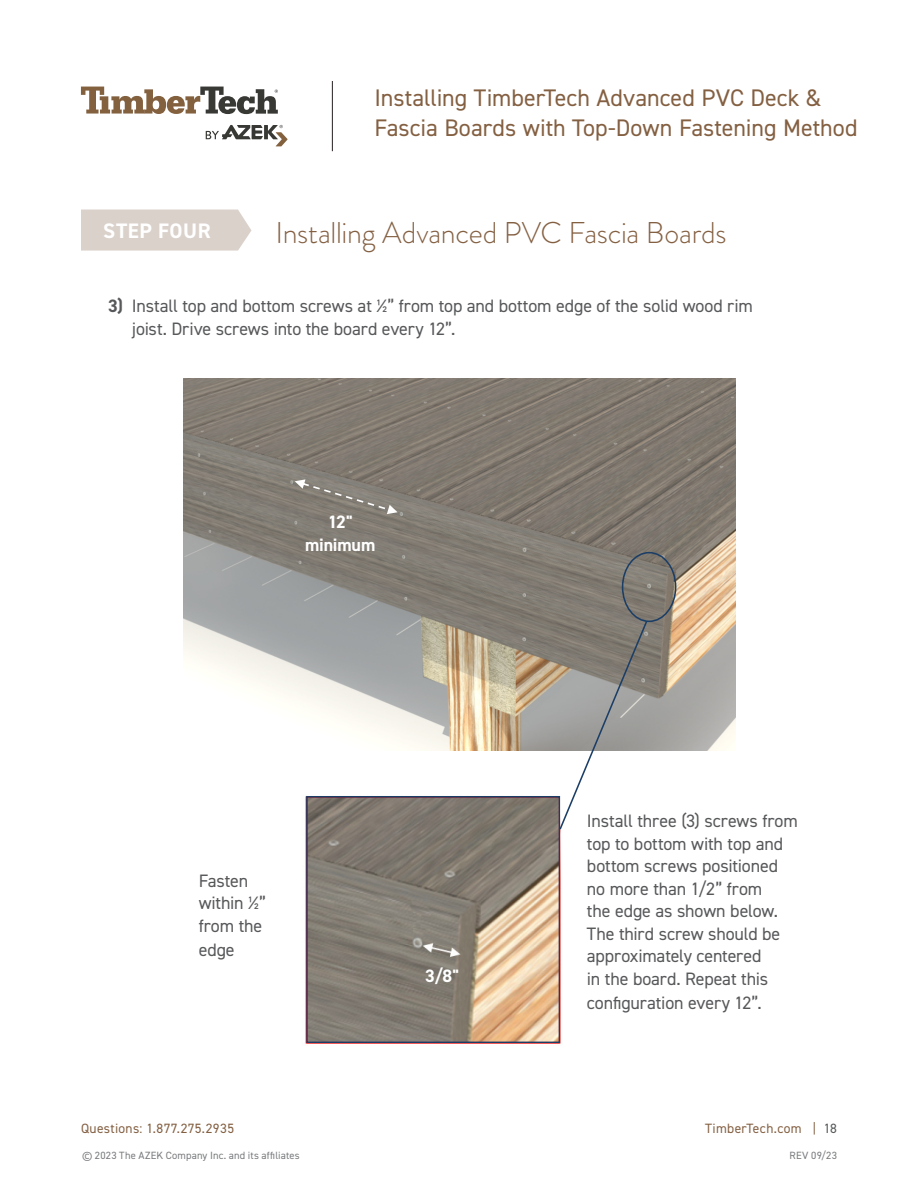
<style>
.page{position:relative;width:918px;height:1188px;background:#fff}
.page>*{position:absolute;margin:0;border:0;box-sizing:border-box;transform-origin:0 0}
.t1{font:300 30px "Brandon Grotesque";letter-spacing:-.01em;color:#846042}
.t2{font:24px/30.2px "DIN2014";color:#846042}
.t3{font:700 21px "DIN2014";letter-spacing:.025em;color:#fff}
.t4{font:18px/22.6px "DIN2014";letter-spacing:-.005em;color:#57585a}
.t5{font:700 18px/22.5px "DIN2014";letter-spacing:-.01em;color:#fff;text-align:center}
.t6{font:13.5px "DIN2014";letter-spacing:.025em;color:#846042}
.t7{font:10.5px "DIN2014";letter-spacing:.015em;color:#787a7d}
.s1{font-weight:700}
.s2{color:#57585a}
</style>
<div class="page">
<svg style="left:81px;top:87px;width:197px;height:27px"></svg>
<svg style="left:206px;top:125px;width:82px;height:21px"></svg>
<hr style="left:332px;top:81px;width:1px;height:70px;background:#231f20">
<img style="left:183px;top:378px;width:553px;height:372px">
<svg style="left:295px;top:479px;width:103px;height:35px;background:#8a857d"></svg>
<img style="left:305px;top:795px;width:256px;height:250px">
<div style="left:622px;top:552px;width:54px;height:70px;border:2px solid #1b3e67;border-radius:50%"></div>
<svg style="left:559px;top:619px;width:90px;height:211px"></svg>
<div style="left:306px;top:796px;width:254px;height:247px;border:2px solid #1b3e67"></div>
<div style="left:81px;top:210px;width:170px;height:41px;background:#dad1cb"></div>
<h2 class="t2" style="left:375px;top:82px;width:484px">Installing TimberTech Advanced PVC Deck &amp;<br>Fascia Boards with Top-Down Fastening Method</h2>
<p class="t3" style="left:103px;top:217px;width:109px">STEP FOUR</p>
<h1 class="t1" style="left:275px;top:212px;width:453px">Installing Advanced PVC Fascia Boards</h1>
<p class="t4" style="left:132px;top:294px;width:622px;text-indent:-24px"><span class="s1">3)</span> Install top and bottom screws at ½” from top and bottom edge of the solid wood rim joist. Drive screws into the board every 12”.</p>
<p class="t5" style="left:305px;top:510px;width:72px">12" minimum</p>
<p class="t4" style="left:199px;top:869px;width:69px">Fasten within ½” from the edge</p>
<p class="t5" style="left:425px;top:964px;width:35px">3/8"</p>
<p class="t4" style="left:587px;top:810px;width:212px">Install three (3) screws from top to bottom with top and bottom screws positioned no more than 1/2” from<br>the edge as shown below.<br>The third screw should be approximately centered<br>in the board. Repeat this configuration every 12”.</p>
<p class="t6" style="left:81px;top:1120px;width:155px">Questions: 1.877.275.2935</p>
<p class="t6" style="left:705px;top:1120px;width:133px">TimberTech.com | <span class="s2">18</span></p>
<p class="t7" style="left:82px;top:1149px;width:219px">© 2023 The AZEK Company Inc. and its affiliates</p>
<p class="t7" style="left:790px;top:1149px;width:49px">REV 09/23</p>
</div>
